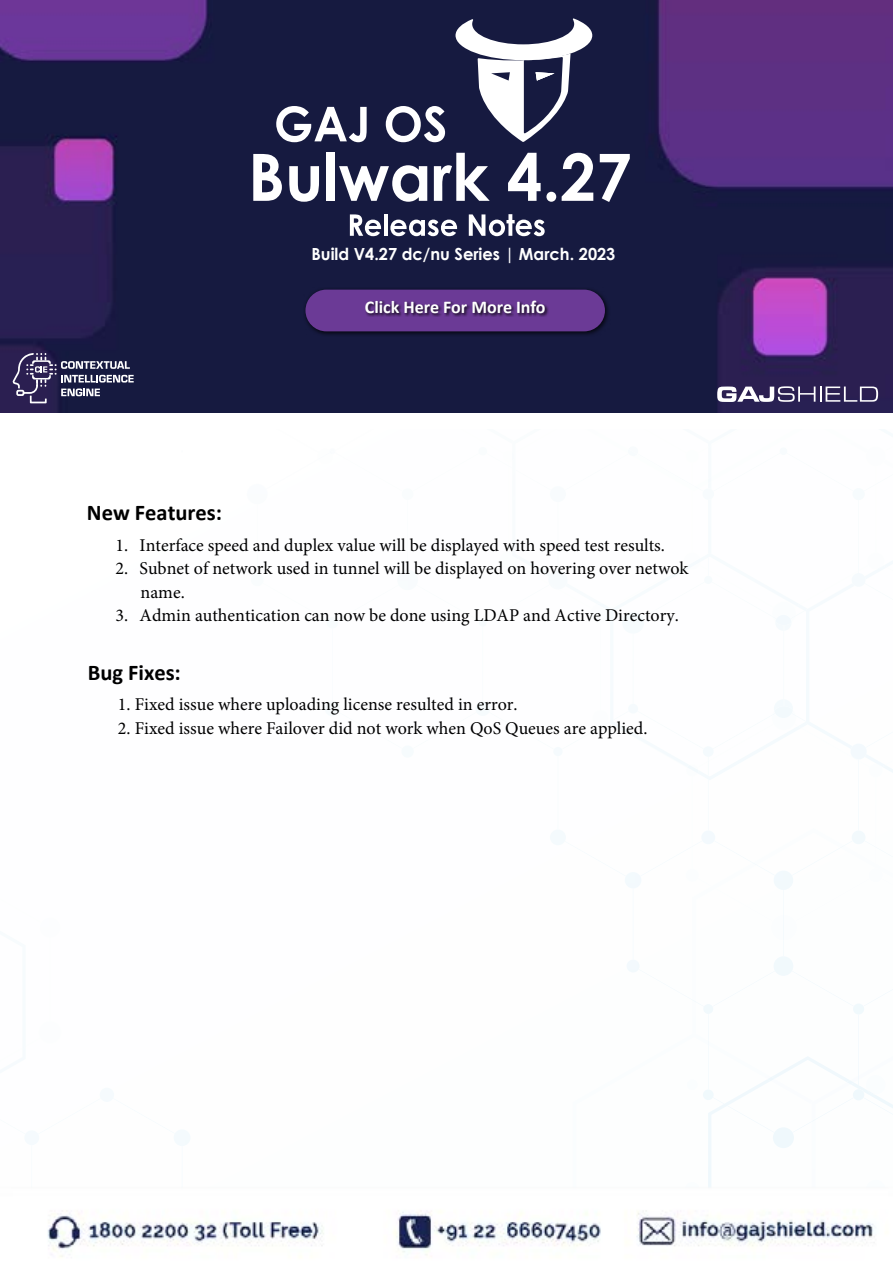
<style>
.page{position:relative;width:893px;height:1263px;background:#fff}
.page>*{position:absolute;margin:0;border:0;box-sizing:border-box;transform-origin:0 0}
.t1{font:700 65.25px "Century Gothic";color:#fff}
.t2{font:700 22.5px "Calibri";color:#000}
.t3{font:18px/23.4px "Minion Pro";color:#000}
.t4{font:700 18px "Calibri";color:#fff}
.t5{font:700 16.65px "Century Gothic";color:#fff}
</style>
<div class="page">
<svg style="left:852px;top:757px;width:7px;height:5px"></svg>
<img style="left:755px;top:845px;width:90px;height:20px">
<img style="left:692px;top:862px;width:65px;height:140px">
<svg style="left:840px;top:845px;width:5px;height:3px"></svg>
<img style="left:704px;top:1032px;width:110px;height:154px">
<svg style="left:767px;top:1077px;width:8px;height:4px"></svg>
<img style="left:812px;top:1075px;width:37px;height:111px">
<svg style="left:811px;top:1119px;width:5px;height:3px"></svg>
<svg style="left:686px;top:746px;width:28px;height:30px"></svg>
<svg style="left:877px;top:760px;width:14px;height:8px"></svg>
<svg style="left:703px;top:1079px;width:11px;height:21px"></svg>
<svg style="left:692px;top:869px;width:7px;height:13px"></svg>
<img style="left:771px;top:915px;width:26px;height:25px">
<svg style="left:783px;top:915px;width:1px;height:25px"></svg>
<svg style="left:847px;top:1075px;width:28px;height:25px"></svg>
<img style="left:48px;top:1186px;width:827px;height:71px">
<img style="left:0;top:0;width:893px;height:412px">
<svg style="left:717px;top:386px;width:161px;height:16px"></svg>
<svg style="left:12px;top:353px;width:122px;height:50px;background:#484769"></svg>
<svg style="left:276px;top:106px;width:91px;height:36px"></svg>
<svg style="left:386px;top:106px;width:59px;height:36px"></svg>
<svg style="left:350px;top:214px;width:31px;height:22px"></svg>
<hr style="left:384px;top:214px;width:4px;height:22px;background:#fff">
<svg style="left:390px;top:220px;width:67px;height:16px"></svg>
<svg style="left:469px;top:214px;width:76px;height:22px"></svg>
<svg style="left:455px;top:18px;width:137px;height:124px"></svg>
<div style="left:303px;top:287px;width:307px;height:49px;background:#000;opacity:.75"></div>
<div style="left:305px;top:290px;width:300px;height:41px;background:#6b3a96;border-radius:21px"></div>
<div style="left:365px;top:300px;width:184px;height:17px;background:#000;opacity:.75"></div>
<h1 class="t1" style="left:248px;top:128px;width:385px">Bulwark 4.27</h1>
<p class="t5" style="left:312px;top:241px;width:305px">Build V4.27 dc/nu Series | March. 2023</p>
<p class="t4" style="left:365px;top:294px;width:182px">Click Here For More Info</p>
<p class="t2" style="left:87px;top:497px;width:137px">New Features:</p>
<p class="t3" style="left:116px;top:534px;width:551px">1. Interface speed and duplex value will be displayed with speed test results.</p>
<p class="t3" style="left:141px;top:557px;width:549px;text-indent:-25px">2. Subnet of network used in tunnel will be displayed on hovering over netwok name.</p>
<p class="t3" style="left:116px;top:604px;width:565px">3. Admin authentication can now be done using LDAP and Active Directory.</p>
<p class="t2" style="left:88px;top:656px;width:95px">Bug Fixes:</p>
<p class="t3" style="left:118px;top:693px;width:401px">1. Fixed issue where uploading license resulted in error.</p>
<p class="t3" style="left:118px;top:716px;width:531px">2. Fixed issue where Failover did not work when QoS Queues are applied.</p>
</div>
